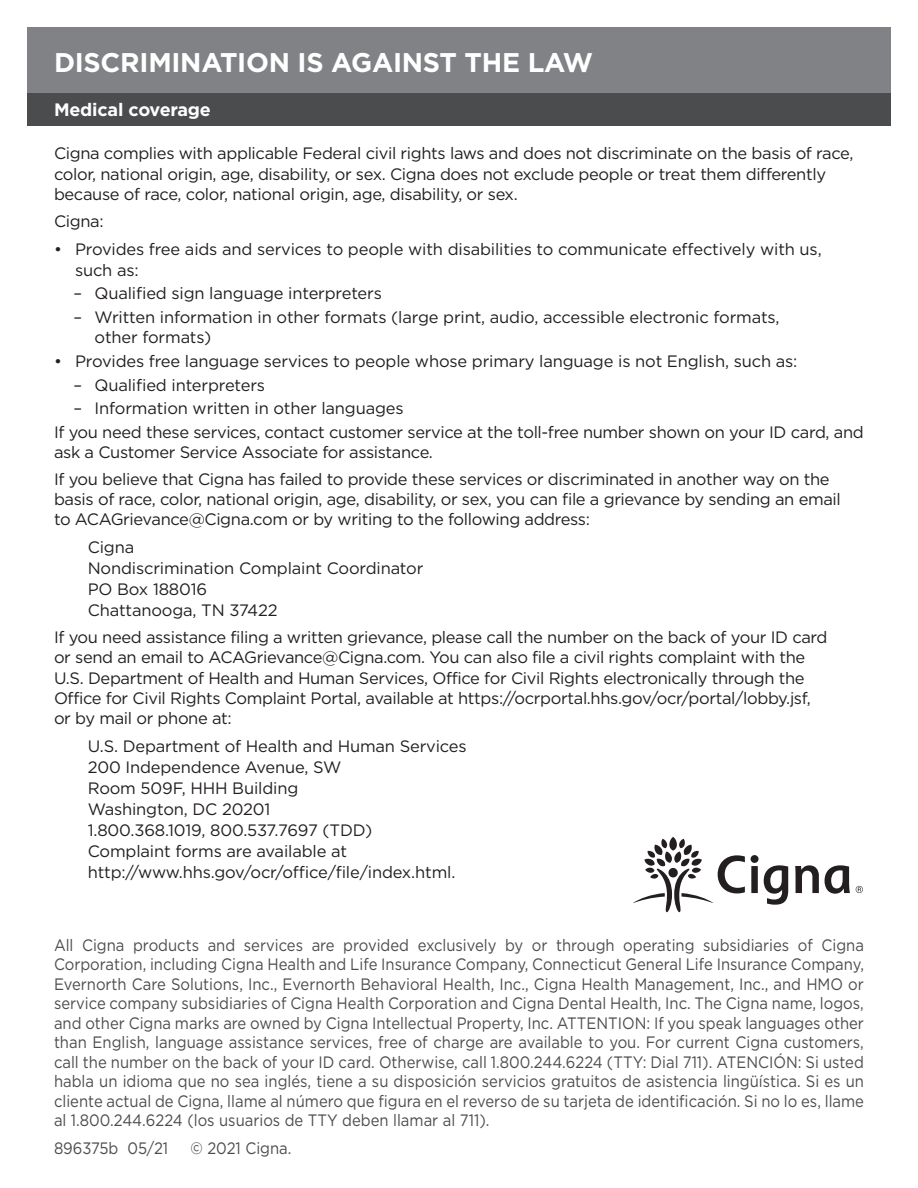
<style>
.page{position:relative;width:918px;height:1188px;background:#fff}
.page>*{position:absolute;margin:0;border:0;box-sizing:border-box;transform-origin:0 0}
.t1{font:700 27px "Gotham";letter-spacing:-.01em;color:#fff}
.t2{font:700 18px "Gotham";letter-spacing:-.01em;color:#fff}
.t3{font:16.5px/21px "Gotham";letter-spacing:-.02em;color:#231f20}
.t4{font:16.5px/19.5px "Gotham";color:#4b4c4d;text-align:justify;scale:.9 1}
</style>
<div class="page">
<svg style="left:633px;top:837px;width:217px;height:75px"></svg>
<svg style="left:856px;top:886px;width:7px;height:7px"></svg>
<div style="left:27px;top:28px;width:864px;height:65px;background:#808285"></div>
<div style="left:27px;top:93px;width:864px;height:32px;background:#4b4c4d"></div>
<h1 class="t1" style="left:54px;top:45px;width:541px">DISCRIMINATION IS AGAINST THE LAW</h1>
<p class="t2" style="left:54px;top:98px;width:158px">Medical coverage</p>
<p class="t3" style="left:54px;top:143px;width:801px;line-height:20.2px">Cigna complies with applicable Federal civil rights laws and does not discriminate on the basis of race, color, national origin, age, disability, or sex. Cigna does not exclude people or treat them differently because of race, color, national origin, age, disability, or sex.</p>
<p class="t3" style="left:54px;top:210px;width:51px">Cigna:</p>
<p class="t3" style="left:75px;top:238px;width:748px;text-indent:-21px">• Provides free aids and services to people with disabilities to communicate effectively with us, such as:</p>
<p class="t3" style="left:74px;top:283px;width:310px">– Qualified sign language interpreters</p>
<p class="t3" style="left:95px;top:306px;width:687px;line-height:20.2px;text-indent:-21px">– Written information in other formats (large print, audio, accessible electronic formats, other formats)</p>
<p class="t3" style="left:54px;top:350px;width:745px">• Provides free language services to people whose primary language is not English, such as:</p>
<p class="t3" style="left:74px;top:374px;width:193px">– Qualified interpreters</p>
<p class="t3" style="left:54px;top:396px;width:811px;line-height:23.5px;text-indent:20px">– Information written in other languages<br>If you need these services, contact customer service at the toll-free number shown on your ID card, and</p>
<p class="t3" style="left:54px;top:438px;width:777px;line-height:27px">ask a Customer Service Associate for assistance.<br>If you believe that Cigna has failed to provide these services or discriminated in another way on the</p>
<p class="t3" style="left:54px;top:489px;width:788px;line-height:20.2px">basis of race, color, national origin, age, disability, or sex, you can file a grievance by sending an email to ACAGrievance@Cigna.com or by writing to the following address:</p>
<p class="t3" style="left:88px;top:536px;width:337px">Cigna<br>Nondiscrimination Complaint Coordinator<br>PO Box 188016<br>Chattanooga, TN 37422</p>
<p class="t3" style="left:54px;top:627px;width:775px;line-height:20.2px">If you need assistance filing a written grievance, please call the number on the back of your ID card or send an email to ACAGrievance@Cigna.com. You can also file a civil rights complaint with the U.S. Department of Health and Human Services, Office for Civil Rights electronically through the Office for Civil Rights Complaint Portal, available at https://ocrportal.hhs.gov/ocr/portal/lobby.jsf, or by mail or phone at:</p>
<p class="t3" style="left:88px;top:735px;width:381px">U.S. Department of Health and Human Services 200 Independence Avenue, SW<br>Room 509F, HHH Building<br>Washington, DC 20201<br>1.800.368.1019, 800.537.7697 (TDD)<br>Complaint forms are available at http://www.hhs.gov/ocr/office/file/index.html.</p>
<p class="t4" style="left:54px;top:935px;width:902px">All Cigna products and services are provided exclusively by or through operating subsidiaries of Cigna Corporation, including Cigna Health and Life Insurance Company, Connecticut General Life Insurance Company, Evernorth Care Solutions, Inc., Evernorth Behavioral Health, Inc., Cigna Health Management, Inc., and HMO or service company subsidiaries of Cigna Health Corporation and Cigna Dental Health, Inc. The Cigna name, logos, and other Cigna marks are owned by Cigna Intellectual Property, Inc. ATTENTION: If you speak languages other than English, language assistance services, free of charge are available to you. For current Cigna customers, call the number on the back of your ID card. Otherwise, call 1.800.244.6224 (TTY: Dial 711). ATENCIÓN: Si usted habla un idioma que no sea inglés, tiene a su disposición servicios gratuitos de asistencia lingüística. Si es un cliente actual de Cigna, llame al número que figura en el reverso de su tarjeta de identificación. Si no lo es, llame al 1.800.244.6224 (los usuarios de TTY deben llamar al 711).</p>
<p class="t4" style="left:54px;top:1138px;width:129px">896375b 05/21</p>
<p class="t4" style="left:191px;top:1138px;width:114px">© 2021 Cigna.</p>
</div>
